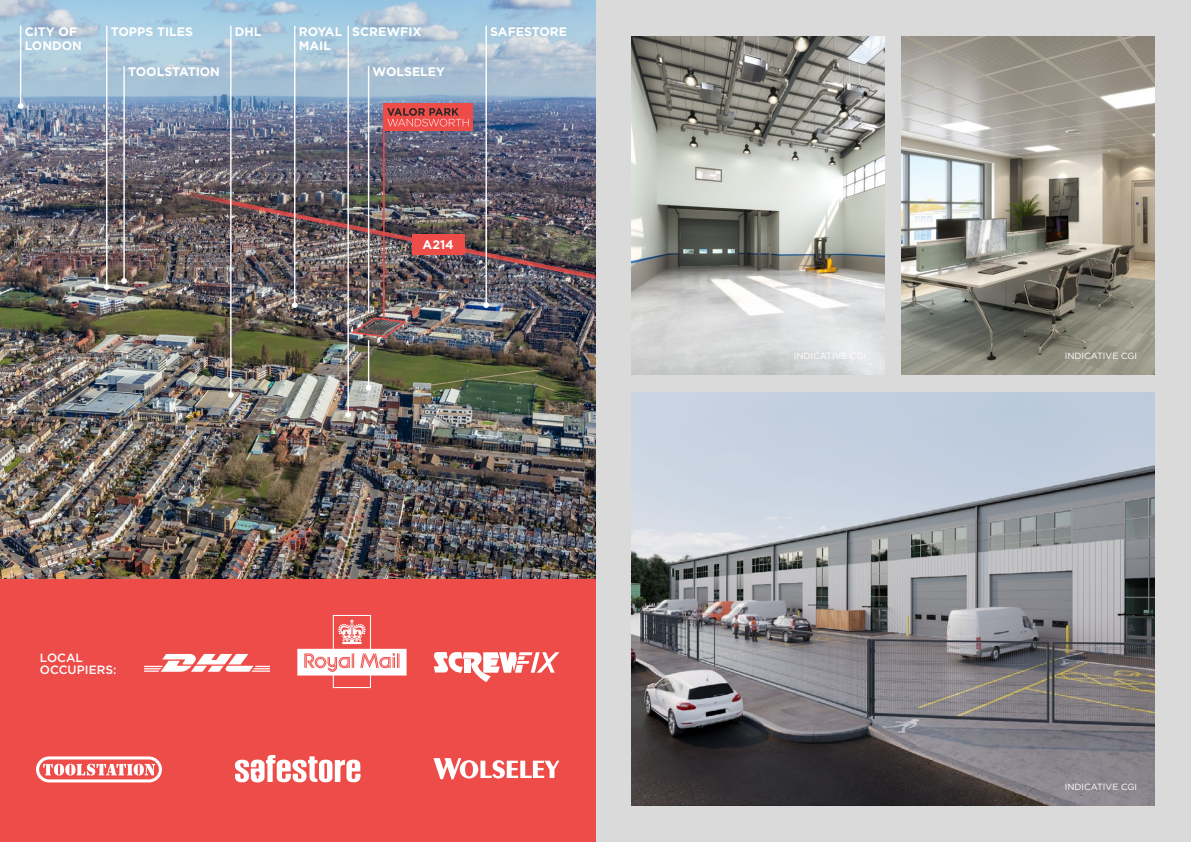
<style>
.page{position:relative;width:1191px;height:842px;background:#fff}
.page>*{position:absolute;margin:0;border:0;box-sizing:border-box;transform-origin:0 0}
.t1{font:700 12.3px/14.8px "Gotham";color:#fff}
.t2{font:500 12px/12px "Gotham";color:#fff}
.t3{font:9px "Gotham";color:#fff}
</style>
<div class="page">
<div style="left:595px;top:0;width:596px;height:842px;background:#dadada"></div>
<div style="left:0;top:579px;width:596px;height:263px;background:#ee4c49"></div>
<img style="left:631px;top:393px;width:524px;height:413px">
<img style="left:631px;top:36px;width:253px;height:338px">
<img style="left:901px;top:36px;width:253px;height:338px">
<img style="left:0;top:0;width:595px;height:579px">
<img style="left:162px;top:185px;width:434px;height:95px">
<hr style="left:368px;top:66px;width:1px;height:247px;background:#fff">
<svg style="left:349px;top:316px;width:59px;height:22px"></svg>
<hr style="left:20px;top:26px;width:1px;height:80px;background:#fff">
<svg style="left:18px;top:103px;width:5px;height:6px"></svg>
<hr style="left:347px;top:26px;width:2px;height:389px;background:#fff">
<svg style="left:345px;top:412px;width:6px;height:6px"></svg>
<hr style="left:368px;top:340px;width:1px;height:48px;background:#fff">
<svg style="left:366px;top:385px;width:5px;height:6px"></svg>
<hr style="left:230px;top:26px;width:1px;height:369px;background:#fff">
<svg style="left:228px;top:392px;width:6px;height:6px"></svg>
<hr style="left:123px;top:66px;width:2px;height:215px;background:#fff">
<svg style="left:121px;top:278px;width:6px;height:6px"></svg>
<hr style="left:106px;top:26px;width:1px;height:261px;background:#fff">
<svg style="left:104px;top:284px;width:6px;height:6px"></svg>
<hr style="left:485px;top:26px;width:2px;height:279px;background:#fff">
<svg style="left:483px;top:302px;width:6px;height:6px"></svg>
<hr style="left:294px;top:26px;width:1px;height:279px;background:#fff">
<svg style="left:292px;top:302px;width:5px;height:6px"></svg>
<div style="left:412px;top:234px;width:53px;height:21px;background:#ee4c49"></div>
<hr style="left:383px;top:103px;width:1px;height:216px;background:#ee4c49">
<div style="left:383px;top:103px;width:90px;height:28px;background:#ee4c49"></div>
<svg style="left:387px;top:108px;width:81px;height:18px"></svg>
<svg style="left:297px;top:615px;width:109px;height:73px"></svg>
<div style="left:317px;top:659px;width:7px;height:7px;background:#fff;border-radius:50%"></div>
<svg style="left:144px;top:654px;width:126px;height:18px"></svg>
<svg style="left:433px;top:652px;width:126px;height:30px"></svg>
<svg style="left:36px;top:756px;width:126px;height:26px"></svg>
<svg style="left:235px;top:755px;width:126px;height:27px"></svg>
<svg style="left:433px;top:758px;width:126px;height:21px"></svg>
<p class="t1" style="left:25px;top:24px;width:59px">CITY OF<br>LONDON</p>
<p class="t1" style="left:235px;top:24px;width:28px">DHL</p>
<p class="t1" style="left:352px;top:24px;width:71px">SCREWFIX</p>
<p class="t1" style="left:128px;top:64px;width:93px">TOOLSTATION</p>
<p class="t1" style="left:111px;top:24px;width:84px">TOPPS TILES</p>
<p class="t1" style="left:299px;top:24px;width:45px">ROYAL</p>
<p class="t1" style="left:490px;top:24px;width:78px">SAFESTORE</p>
<p class="t1" style="left:299px;top:39px;width:34px">MAIL</p>
<p class="t1" style="left:372px;top:64px;width:74px">WOLSELEY</p>
<p class="t2" style="left:40px;top:651px;width:78px">LOCAL<br>OCCUPIERS:</p>
<p class="t1" style="left:422px;top:237px;width:33px">A214</p>
<p class="t3" style="left:1064px;top:350px;width:74px">INDICATIVE CGI</p>
<p class="t3" style="left:1064px;top:781px;width:74px">INDICATIVE CGI</p>
</div>
